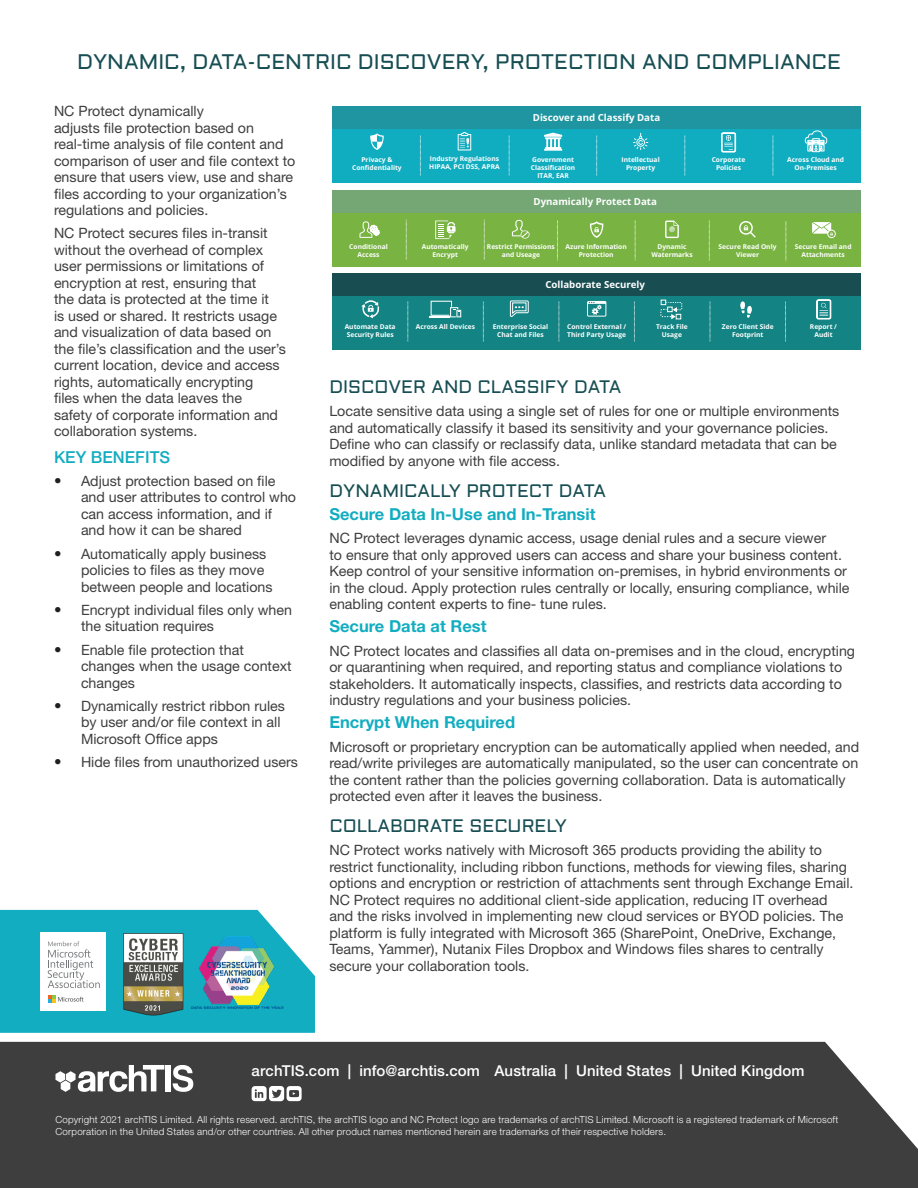
<style>
.page{position:relative;width:918px;height:1188px;background:#fff}
.page>*{position:absolute;margin:0;border:0;box-sizing:border-box;transform-origin:0 0}
.t1{font:21px "Aldrich";color:#174e53}
.t2{font:18px "Aldrich";color:#174e53}
.t3{font:700 16.5px "Helvetica Neue LT Std";color:#12adc0}
.t4{font:500 16.5px "Helvetica Neue LT Std";color:#12adc0}
.t5{font:500 15px "Helvetica Neue LT Std";letter-spacing:.005em;color:#fff}
.t6{font:14.25px/16.5px "Helvetica Neue LT Std";color:#3e3e3f}
.t7{font:300 9.75px/12px "Helvetica Neue LT Std";letter-spacing:.02em;color:#fff}
.t8{font:700 9.75px "Open Sans";color:#fff}
.t9{font:700 6.6px/7.9px "Open Sans";color:#fff;text-align:center}
.s1{font-weight:100;font-stretch:condensed;font-size:15px;color:#231f20}
</style>
<div class="page">
<svg style="left:0;top:910px;width:315px;height:123px;background:#29b5c6"></svg>
<svg style="left:0;top:1041px;width:825px;height:1px"></svg>
<div style="left:0;top:1042px;width:918px;height:146px;background:#3e3e3f"></div>
<svg style="left:55px;top:1065px;width:109px;height:27px"></svg>
<div style="left:165px;top:1065px;width:6px;height:26px;background:#fff"></div>
<svg style="left:173px;top:1065px;width:20px;height:27px"></svg>
<svg style="left:252px;top:1086px;width:50px;height:15px"></svg>
<div style="left:332px;top:126px;width:529px;height:57px;background:#10adc0"></div>
<div style="left:332px;top:106px;width:529px;height:22px;background:#1e95a0"></div>
<svg style="left:420px;top:136px;width:1px;height:40px"></svg>
<svg style="left:509px;top:136px;width:1px;height:40px"></svg>
<svg style="left:596px;top:136px;width:1px;height:40px"></svg>
<svg style="left:685px;top:136px;width:1px;height:40px"></svg>
<svg style="left:773px;top:136px;width:1px;height:40px"></svg>
<div style="left:332px;top:211px;width:529px;height:56px;background:#79b342"></div>
<div style="left:332px;top:190px;width:529px;height:22px;background:#74a774"></div>
<svg style="left:406px;top:220px;width:1px;height:40px"></svg>
<svg style="left:484px;top:220px;width:1px;height:40px"></svg>
<svg style="left:557px;top:220px;width:1px;height:41px"></svg>
<svg style="left:635px;top:220px;width:1px;height:41px"></svg>
<svg style="left:786px;top:221px;width:1px;height:40px"></svg>
<div style="left:332px;top:294px;width:529px;height:56px;background:#138383"></div>
<div style="left:332px;top:273px;width:529px;height:22px;background:#184d52"></div>
<svg style="left:408px;top:301px;width:1px;height:41px"></svg>
<svg style="left:483px;top:301px;width:1px;height:41px"></svg>
<svg style="left:559px;top:301px;width:1px;height:41px"></svg>
<svg style="left:634px;top:301px;width:1px;height:41px"></svg>
<svg style="left:710px;top:301px;width:1px;height:41px"></svg>
<svg style="left:785px;top:301px;width:1px;height:41px"></svg>
<svg style="left:370px;top:133px;width:14px;height:17px"></svg>
<svg style="left:633px;top:133px;width:15px;height:17px"></svg>
<svg style="left:544px;top:133px;width:18px;height:18px"></svg>
<svg style="left:721px;top:132px;width:15px;height:20px"></svg>
<svg style="left:816px;top:299px;width:15px;height:20px"></svg>
<svg style="left:360px;top:221px;width:20px;height:17px"></svg>
<svg style="left:739px;top:221px;width:17px;height:16px"></svg>
<svg style="left:590px;top:221px;width:13px;height:17px"></svg>
<svg style="left:429px;top:301px;width:32px;height:16px"></svg>
<svg style="left:361px;top:300px;width:18px;height:18px"></svg>
<svg style="left:812px;top:222px;width:21px;height:13px"></svg>
<div style="left:827px;top:230px;width:9px;height:8px;border:1px solid #fff;border-radius:50%"></div>
<svg style="left:587px;top:301px;width:19px;height:16px"></svg>
<svg style="left:458px;top:132px;width:13px;height:18px"></svg>
<svg style="left:512px;top:220px;width:18px;height:19px"></svg>
<svg style="left:665px;top:221px;width:14px;height:17px"></svg>
<svg style="left:709px;top:221px;width:1px;height:40px"></svg>
<svg style="left:740px;top:301px;width:12px;height:17px"></svg>
<svg style="left:509px;top:300px;width:20px;height:17px"></svg>
<svg style="left:660px;top:299px;width:23px;height:21px"></svg>
<svg style="left:805px;top:130px;width:22px;height:22px"></svg>
<svg style="left:435px;top:221px;width:21px;height:18px"></svg>
<div style="left:40px;top:933px;width:66px;height:78px;background:#fff"></div>
<svg style="left:48px;top:941px;width:52px;height:47px"></svg>
<svg style="left:48px;top:996px;width:36px;height:7px"></svg>
<img style="left:123px;top:933px;width:61px;height:84px">
<img style="left:186px;top:928px;width:104px;height:87px">
<h1 class="t1" style="left:77px;top:47px;width:765px">DYNAMIC, DATA-CENTRIC DISCOVERY, PROTECTION AND COMPLIANCE</h1>
<p class="t6" style="left:54px;top:102px;width:243px">NC Protect dynamically<br>adjusts file protection based on real-time analysis of file content and comparison of user and file context to ensure that users view, use and share files according to your organization’s regulations and policies.</p>
<p class="t6" style="left:54px;top:225px;width:233px">NC Protect secures files in-transit without the overhead of complex user permissions or limitations of encryption at rest, ensuring that<br>the data is protected at the time it<br>is used or shared. It restricts usage and visualization of data based on the file’s classification and the user’s current location, device and access rights, automatically encrypting<br>files when the data leaves the<br>safety of corporate information and collaboration systems.</p>
<p class="t4" style="left:54px;top:447px;width:118px">KEY BENEFITS</p>
<p class="t6" style="left:81px;top:472px;width:217px;text-indent:-27px"><span class="s1">•</span> Adjust protection based on file and user attributes to control who can access information, and if and how it can be shared</p>
<p class="t6" style="left:81px;top:545px;width:193px;text-indent:-27px"><span class="s1">•</span> Automatically apply business policies to files as they move between people and locations</p>
<p class="t6" style="left:81px;top:601px;width:213px;text-indent:-27px"><span class="s1">•</span> Encrypt individual files only when the situation requires</p>
<p class="t6" style="left:81px;top:641px;width:212px;text-indent:-27px"><span class="s1">•</span> Enable file protection that changes when the usage context changes</p>
<p class="t6" style="left:81px;top:697px;width:206px;text-indent:-27px"><span class="s1">•</span> Dynamically restrict ribbon rules by user and/or file context in all<br>Microsoft Office apps</p>
<p class="t6" style="left:54px;top:753px;width:246px"><span class="s1">•</span> Hide files from unauthorized users</p>
<p class="t8" style="left:533px;top:111px;width:129px">Discover and Classify Data</p>
<p class="t9" style="left:429px;top:155px;width:72px;text-align:left">Industry Regulations<br>HIPAA, PCI DSS, APRA</p>
<p class="t9" style="left:352px;top:155px;width:51px">Privacy &amp;<br>Confidentiality</p>
<p class="t9" style="left:622px;top:155px;width:40px">Intellectual<br>Property</p>
<p class="t9" style="left:787px;top:156px;width:58px">Across Cloud and<br>On-Premises</p>
<p class="t9" style="left:531px;top:155px;width:46px">Government<br>Classification<br>ITAR, EAR</p>
<p class="t9" style="left:712px;top:155px;width:35px">Corporate<br>Policies</p>
<p class="t8" style="left:534px;top:195px;width:125px">Dynamically Protect Data</p>
<p class="t9" style="left:349px;top:242px;width:40px">Conditional<br>Access</p>
<p class="t9" style="left:651px;top:242px;width:43px">Dynamic<br>Watermarks</p>
<p class="t9" style="left:487px;top:242px;width:69px">Restrict Permissions and Useage</p>
<p class="t9" style="left:719px;top:242px;width:59px">Secure Read Only<br>Viewer</p>
<p class="t9" style="left:422px;top:242px;width:48px">Automatically<br>Encrypt</p>
<p class="t9" style="left:795px;top:243px;width:58px">Secure Email and<br>Attachments</p>
<p class="t9" style="left:566px;top:243px;width:63px">Azure Information<br>Protection</p>
<p class="t8" style="left:545px;top:278px;width:101px">Collaborate Securely</p>
<p class="t9" style="left:722px;top:322px;width:53px">Zero Client Side<br>Footprint</p>
<p class="t9" style="left:493px;top:322px;width:57px">Enterprise Social<br>Chat and Files</p>
<p class="t9" style="left:567px;top:322px;width:60px;text-align:left">Control External /<br>Third Party Usage</p>
<p class="t9" style="left:656px;top:322px;width:33px">Track File<br>Usage</p>
<p class="t9" style="left:416px;top:322px;width:61px">Across All Devices</p>
<p class="t9" style="left:345px;top:322px;width:52px">Automate Data<br>Security Rules</p>
<p class="t9" style="left:810px;top:322px;width:29px">Report /<br>Audit</p>
<p class="t2" style="left:329px;top:374px;width:294px">DISCOVER AND CLASSIFY DATA</p>
<p class="t6" style="left:329px;top:403px;width:511px">Locate sensitive data using a single set of rules for one or multiple environments and automatically classify it based its sensitivity and your governance policies.<br>Define who can classify or reclassify data, unlike standard metadata that can be modified by anyone with file access.</p>
<p class="t2" style="left:329px;top:478px;width:278px">DYNAMICALLY PROTECT DATA</p>
<p class="t3" style="left:329px;top:504px;width:268px">Secure Data In-Use and In-Transit</p>
<p class="t6" style="left:329px;top:529px;width:522px">NC Protect leverages dynamic access, usage denial rules and a secure viewer<br>to ensure that only approved users can access and share your business content.<br>Keep control of your sensitive information on-premises, in hybrid environments or in the cloud. Apply protection rules centrally or locally, ensuring compliance, while enabling content experts to fine- tune rules.</p>
<p class="t3" style="left:329px;top:616px;width:159px">Secure Data at Rest</p>
<p class="t6" style="left:329px;top:642px;width:527px">NC Protect locates and classifies all data on-premises and in the cloud, encrypting or quarantining when required, and reporting status and compliance violations to stakeholders. It automatically inspects, classifies, and restricts data according to industry regulations and your business policies.</p>
<p class="t3" style="left:329px;top:712px;width:187px">Encrypt When Required</p>
<p class="t6" style="left:329px;top:738px;width:531px">Microsoft or proprietary encryption can be automatically applied when needed, and read/write privileges are automatically manipulated, so the user can concentrate on the content rather than the policies governing collaboration. Data is automatically protected even after it leaves the business.</p>
<p class="t2" style="left:329px;top:813px;width:239px">COLLABORATE SECURELY</p>
<p class="t6" style="left:329px;top:841px;width:526px">NC Protect works natively with Microsoft 365 products providing the ability to restrict functionality, including ribbon functions, methods for viewing files, sharing options and encryption or restriction of attachments sent through Exchange Email.<br>NC Protect requires no additional client-side application, reducing IT overhead and the risks involved in implementing new cloud services or BYOD policies. The platform is fully integrated with Microsoft 365 (SharePoint, OneDrive, Exchange, Teams, Yammer), Nutanix Files Dropbox and Windows files shares to centrally secure your collaboration tools.</p>
<p class="t5" style="left:252px;top:1062px;width:230px">archTIS.com | info@archtis.com</p>
<p class="t7" style="left:56px;top:1113px;width:784px">Copyright 2021 archTIS Limited. All rights reserved. archTIS, the archTIS logo and NC Protect logo are trademarks of archTIS Limited. Microsoft is a registered trademark of Microsoft<br>Corporation in the United States and/or other countries. All other product names mentioned herein are trademarks of their respective holders.</p>
<p class="t5" style="left:495px;top:1062px;width:311px">Australia | United States | United Kingdom</p>
</div>
